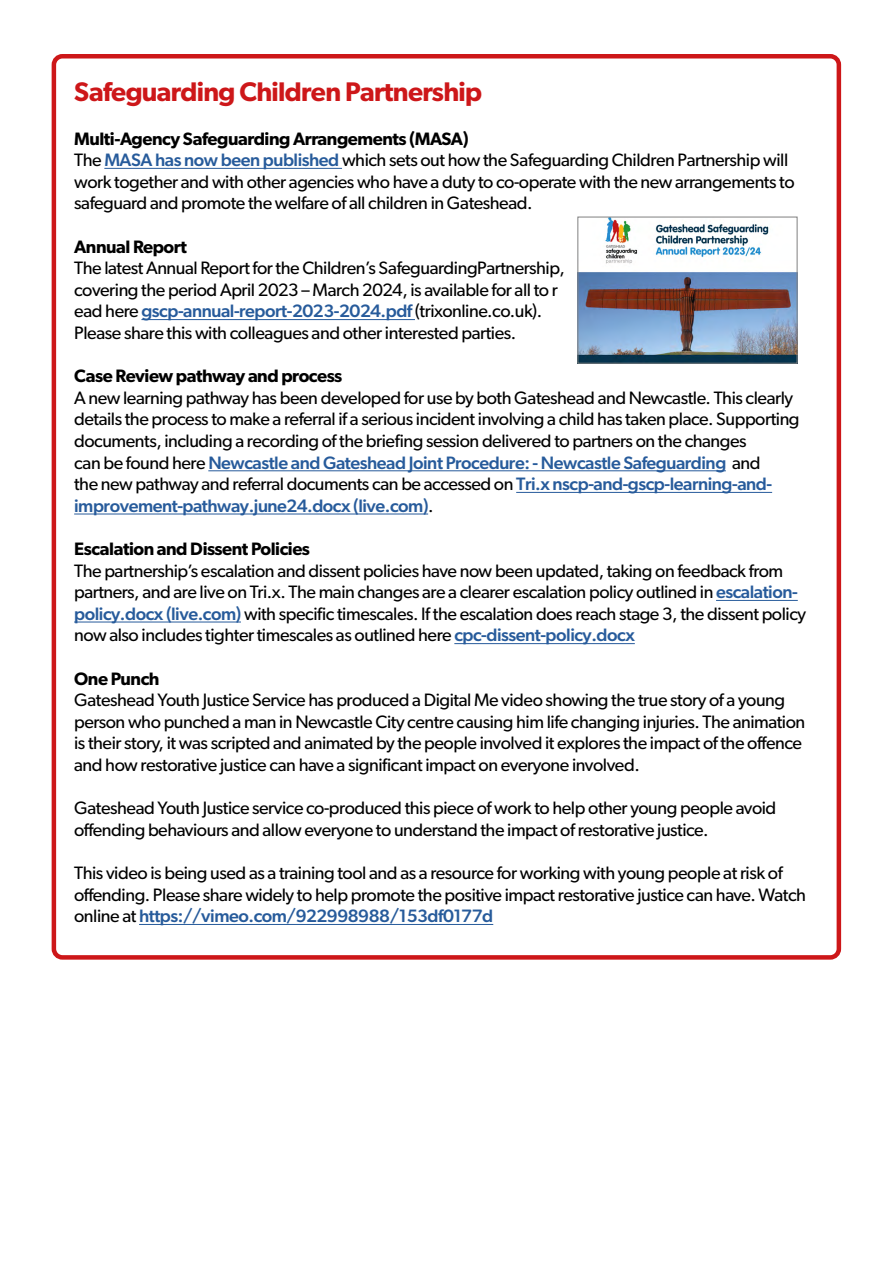
<style>
.page{position:relative;width:893px;height:1263px;background:#fff}
.page>*{position:absolute;margin:0;border:0;box-sizing:border-box;transform-origin:0 0}
.t1{font:600 27px "Gibson";letter-spacing:-.025em;color:#cd1719}
.t2{font:18px/21.6px "Gibson";letter-spacing:-.025em;color:#000}
.t3{font:600 18px "Gibson";letter-spacing:-.025em;color:#000}
.s1{font-weight:600}
.s2{font-weight:500;color:#275b9b}
</style>
<div class="page">
<div style="left:52px;top:54px;width:789px;height:906px;border:4px solid #cd1719;border-radius:9px"></div>
<hr style="left:104px;top:168px;width:238px;height:1px;background:#275b9b">
<hr style="left:141px;top:319px;width:274px;height:1px;background:#275b9b">
<hr style="left:208px;top:470px;width:518px;height:1px;background:#275b9b">
<hr style="left:516px;top:492px;width:256px;height:1px;background:#275b9b">
<hr style="left:74px;top:513px;width:354px;height:1px;background:#275b9b">
<hr style="left:716px;top:600px;width:82px;height:1px;background:#275b9b">
<hr style="left:74px;top:621px;width:167px;height:1px;background:#275b9b">
<hr style="left:454px;top:643px;width:181px;height:1px;background:#275b9b">
<hr style="left:139px;top:924px;width:354px;height:1px;background:#275b9b">
<img style="left:580px;top:219px;width:215px;height:142px">
<div style="left:578px;top:217px;width:219px;height:146px;border:1px solid #808080"></div>
<h1 class="t1" style="left:74px;top:76px;width:409px">Safeguarding Children Partnership</h1>
<p class="t2" style="left:74px;top:127px;width:722px"><span class="s1">Multi-Agency Safeguarding Arrangements (MASA)<br></span>The <span class="s2">MASA has now been published</span> which sets out how the Safeguarding Children Partnership will work together and with other agencies who have a duty to co-operate with the new arrangements to safeguard and promote the welfare of all children in Gateshead.</p>
<p class="t3" style="left:74px;top:236px;width:114px">Annual Report</p>
<p class="t2" style="left:74px;top:257px;width:492px">The latest Annual Report for the Children’s SafeguardingPartnership, covering the period April 2023 – March 2024, is available for all to r ead here <span class="s2">gscp-annual-report-2023-2024.pdf</span> (trixonline.co.uk).<br>Please share this with colleagues and other interested parties.</p>
<p class="t3" style="left:74px;top:365px;width:270px">Case Review pathway and process</p>
<p class="t2" style="left:74px;top:386px;width:727px">A new learning pathway has been developed for use by both Gateshead and Newcastle. This clearly details the process to make a referral if a serious incident involving a child has taken place. Supporting documents, including a recording of the briefing session delivered to partners on the changes<br>can be found here <span class="s2">Newcastle and Gateshead Joint Procedure: - Newcastle Safeguarding</span> and<br>the new pathway and referral documents can be accessed on <span class="s2">Tri.x nscp-and-gscp-learning-and&shy;improvement-pathway.june24.docx (live.com)</span>.</p>
<p class="t3" style="left:74px;top:538px;width:237px">Escalation and Dissent Policies</p>
<p class="t2" style="left:74px;top:559px;width:733px">The partnership’s escalation and dissent policies have now been updated, taking on feedback from partners, and are live on Tri.x. The main changes are a clearer escalation policy outlined in <span class="s2">escalation&shy;policy.docx (live.com)</span> with specific timescales. If the escalation does reach stage 3, the dissent policy now also includes tighter timescales as outlined here <span class="s2">cpc-dissent-policy.docx</span></p>
<p class="t3" style="left:74px;top:668px;width:87px">One Punch</p>
<p class="t2" style="left:74px;top:689px;width:733px">Gateshead Youth Justice Service has produced a Digital Me video showing the true story of a young person who punched a man in Newcastle City centre causing him life changing injuries. The animation is their story, it was scripted and animated by the people involved it explores the impact of the offence and how restorative justice can have a significant impact on everyone involved.</p>
<p class="t2" style="left:74px;top:797px;width:704px">Gateshead Youth Justice service co-produced this piece of work to help other young people avoid offending behaviours and allow everyone to understand the impact of restorative justice.</p>
<p class="t2" style="left:74px;top:862px;width:733px">This video is being used as a training tool and as a resource for working with young people at risk of offending. Please share widely to help promote the positive impact restorative justice can have. Watch online at <span class="s2">https://vimeo.com/922998988/153df0177d</span></p>
</div>
